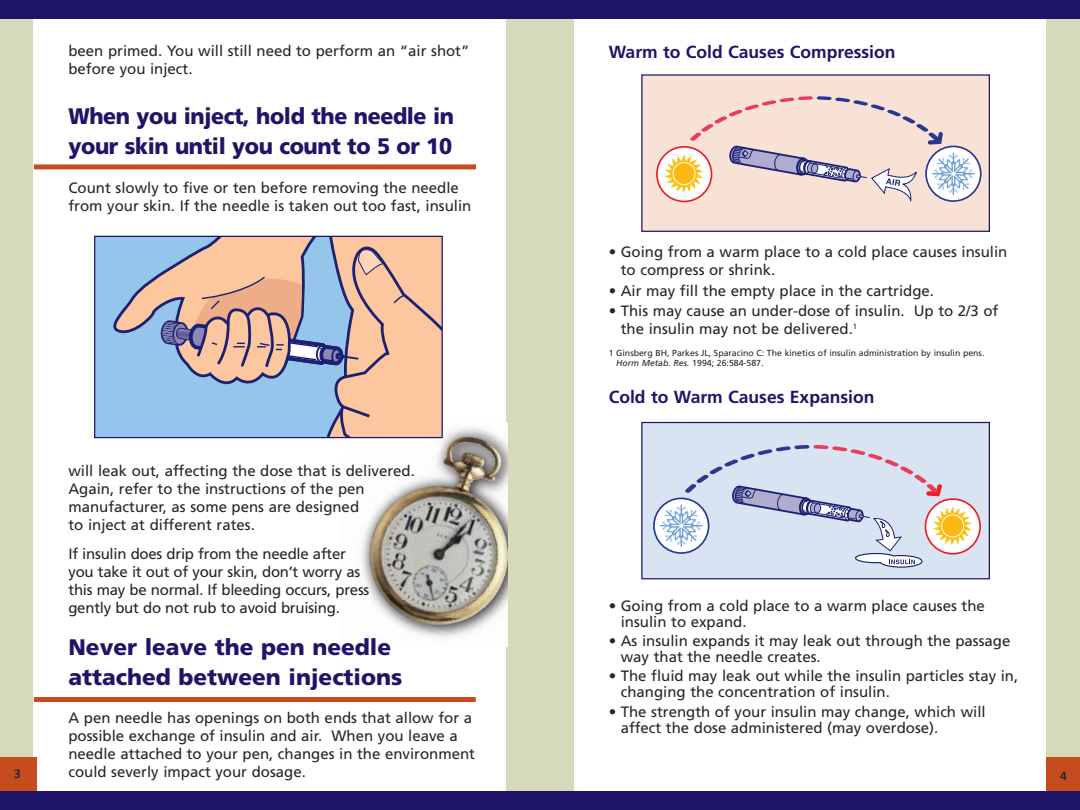
<style>
.page{position:relative;width:1080px;height:810px;background:#fff}
.page>*{position:absolute;margin:0;border:0;box-sizing:border-box;transform-origin:0 0}
.t1{font:900 22.5px/30px "Frutiger";letter-spacing:-.02em;color:#1e1568;scale:.95 1}
.t2{font:900 22.5px/30px "Frutiger";color:#1e1568}
.t3{font:700 17.5px "Frutiger";color:#1e1568}
.t4{font:15px/18px "Frutiger";color:#272627}
.t5{font:700 11.88px "Frutiger";color:#272627}
.t6{font:8.75px/10px "Frutiger";color:#272627}
.s1{font-style:italic}
</style>
<div class="page">
<div style="left:540px;top:11px;width:540px;height:797px;background:#d7d9bb"></div>
<div style="left:0;top:12px;width:540px;height:790px;background:#d7d9bb"></div>
<div style="left:574px;top:13px;width:472px;height:789px;background:#fff"></div>
<div style="left:34px;top:13px;width:472px;height:788px;background:#fff"></div>
<img style="left:340px;top:424px;width:167px;height:223px">
<div style="left:0;top:757px;width:36px;height:41px;background:#c44c1f"></div>
<div style="left:1046px;top:757px;width:34px;height:41px;background:#c44c1f"></div>
<div style="left:0;top:0;width:1080px;height:19px;background:#1e1568"></div>
<div style="left:96px;top:238px;width:9px;height:198px;background:#95c5ea"></div>
<svg style="left:105px;top:238px;width:336px;height:198px;background:#beb8bb"></svg>
<div style="left:94px;top:236px;width:349px;height:202px;border:1px solid #1e1568"></div>
<img style="left:469px;top:446px;width:32px;height:51px">
<div style="left:34px;top:164px;width:442px;height:5px;background:#c44c1f"></div>
<div style="left:34px;top:697px;width:442px;height:5px;background:#c44c1f"></div>
<div style="left:0;top:791px;width:1080px;height:19px;background:#1e1568"></div>
<div style="left:642px;top:76px;width:347px;height:155px;background:#f7e2d5"></div>
<svg style="left:926px;top:146px;width:55px;height:55px"></svg>
<div style="left:925px;top:146px;width:57px;height:56px;border:2px solid #2a3594;border-radius:50%"></div>
<div style="left:657px;top:147px;width:55px;height:54px;background:#fff;border-radius:50%"></div>
<div style="left:656px;top:146px;width:56px;height:56px;border:2px solid #ee1c24;border-radius:50%"></div>
<svg style="left:665px;top:96px;width:310px;height:104px"></svg>
<div style="left:641px;top:74px;width:349px;height:158px;border:1px solid #1e1568"></div>
<div style="left:642px;top:423px;width:347px;height:155px;background:#d8e4f2"></div>
<svg style="left:925px;top:499px;width:55px;height:55px"></svg>
<svg style="left:654px;top:498px;width:55px;height:55px"></svg>
<svg style="left:660px;top:445px;width:311px;height:123px"></svg>
<div style="left:641px;top:422px;width:349px;height:157px;border:1px solid #1e1568"></div>
<p class="t4" style="left:68px;top:43px;width:403px">been primed. You will still need to perform an “air shot” before you inject.</p>
<h1 class="t1" style="left:68px;top:103px;width:407px">When you inject, hold the needle in your skin until you count to 5 or 10</h1>
<p class="t4" style="left:68px;top:180px;width:404px">Count slowly to five or ten before removing the needle from your skin. If the needle is taken out too fast, insulin</p>
<p class="t5" style="left:14px;top:770px;width:8px">3</p>
<p class="t4" style="left:68px;top:463px;width:348px">will leak out, affecting the dose that is delivered.<br>Again, refer to the instructions of the pen manufacturer, as some pens are designed<br>to inject at different rates.</p>
<p class="t4" style="left:68px;top:546px;width:303px">If insulin does drip from the needle after you take it out of your skin, don’t worry as this may be normal. If bleeding occurs, press gently but do not rub to avoid bruising.</p>
<h1 class="t2" style="left:68px;top:634px;width:335px">Never leave the pen needle attached between injections</h1>
<p class="t4" style="left:68px;top:710px;width:408px">A pen needle has openings on both ends that allow for a possible exchange of insulin and air. When you leave a needle attached to your pen, changes in the environment could severly impact your dosage.</p>
<p class="t3" style="left:609px;top:45px;width:288px">Warm to Cold Causes Compression</p>
<p class="t4" style="left:621px;top:244px;width:388px;text-indent:-12px">• Going from a warm place to a cold place causes insulin to compress or shrink.</p>
<p class="t4" style="left:609px;top:283px;width:327px">• Air may fill the empty place in the cartridge.</p>
<p class="t4" style="left:621px;top:303px;width:379px;text-indent:-12px">• This may cause an under-dose of insulin. Up to 2/3 of the insulin may not be delivered.<sup>1</sup></p>
<p class="t6" style="left:616px;top:348px;width:370px;text-indent:-8px">1 Ginsberg BH, Parkes JL, Sparacino C: The kinetics of insulin administration by insulin pens.<br><span class="s1">Horm Metab. Res.</span> 1994; 26:584-587.</p>
<p class="t3" style="left:609px;top:390px;width:267px">Cold to Warm Causes Expansion</p>
<p class="t4" style="left:621px;top:598px;width:366px;line-height:16.2px;text-indent:-12px">• Going from a cold place to a warm place causes the insulin to expand.</p>
<p class="t4" style="left:621px;top:634px;width:391px;line-height:16.2px;text-indent:-12px">• As insulin expands it may leak out through the passage way that the needle creates.</p>
<p class="t4" style="left:621px;top:669px;width:399px;line-height:16.2px;text-indent:-12px">• The fluid may leak out while the insulin particles stay in, changing the concentration of insulin.</p>
<p class="t4" style="left:621px;top:704px;width:366px;line-height:16.2px;text-indent:-12px">• The strength of your insulin may change, which will affect the dose administered (may overdose).</p>
<p class="t5" style="left:1060px;top:771px;width:8px">4</p>
</div>
